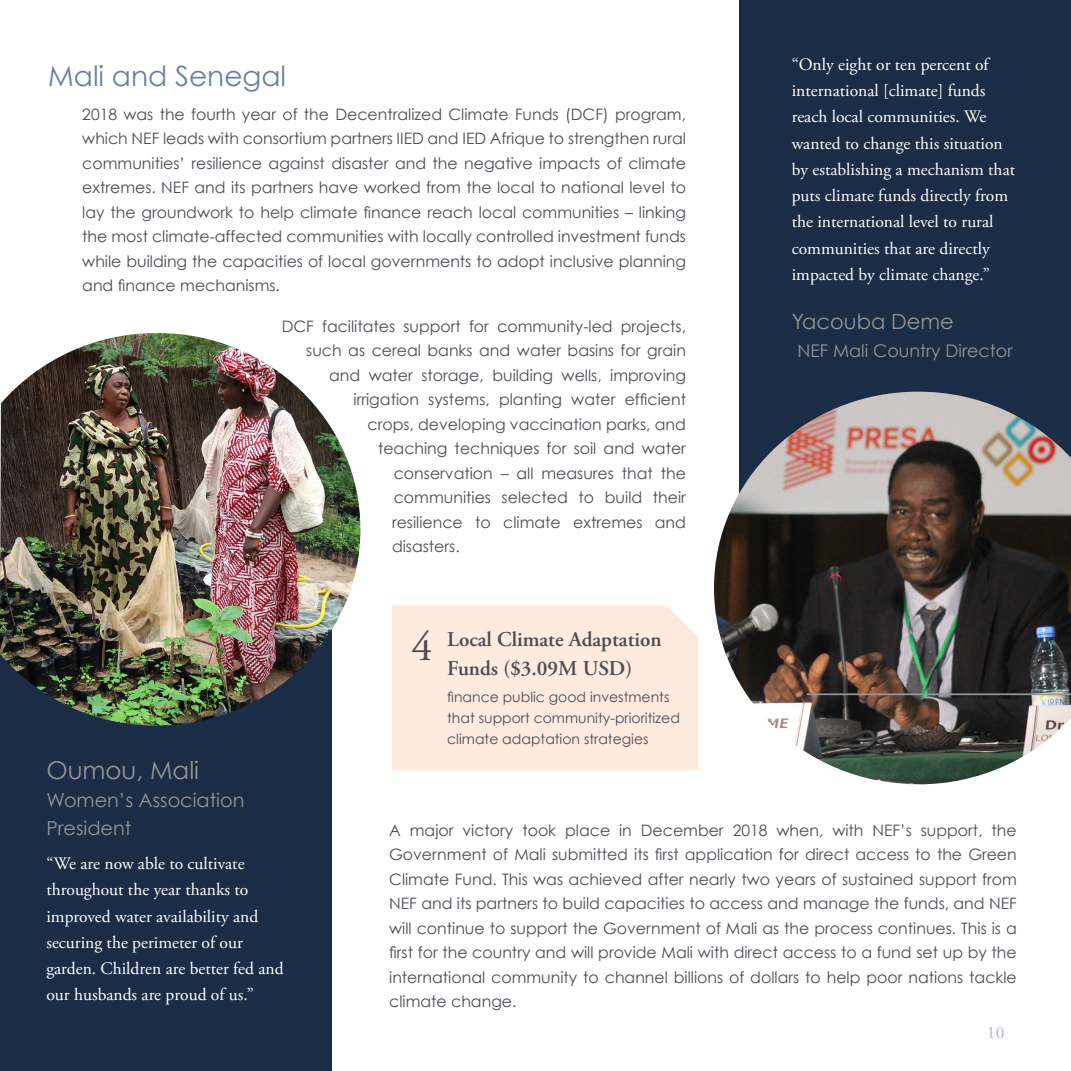
<style>
.page{position:relative;width:1071px;height:1071px;background:#fff}
.page>*{position:absolute;margin:0;border:0;box-sizing:border-box;transform-origin:0 0}
.Paragraph_Style_1{font:42px "Adobe Garamond Pro";color:#4b4c54}
.t1{font:28px "Century Gothic";color:#697ea7}
.t2{font:24.5px "Century Gothic";color:#939598}
.Paragraph_Style_3{font:600 21px/29.8px "Adobe Garamond Pro";color:#4b4c54}
.Paragraph_Style_3-2{font:21px "Century Gothic";color:#939598}
.t3{font:19.25px/28px "Century Gothic";color:#939598}
.Paragraph_Style_3-3{font:17.5px/26.2px "Adobe Garamond Pro";color:#fff}
.Paragraph_Style_3-4{font:17.5px "Century Gothic";color:#939598}
.t4{font:17.5px "Adobe Garamond Pro";color:#b3b4cc}
.Paragraph_Style_3-5{font:15.75px/24.5px "Century Gothic";color:#4b4c54;text-align:justify}
.Paragraph_Style_3-6{font:14px/21px "Century Gothic";color:#4b4c54}
</style>
<div class="page">
<div style="left:739px;top:0;width:332px;height:571px;background:#1b2c46"></div>
<div style="left:0;top:559px;width:332px;height:512px;background:#1b2c46"></div>
<img style="left:714px;top:392px;width:357px;height:392px">
<img style="left:0;top:333px;width:360px;height:393px">
<hr style="left:807px;top:693px;width:264px;height:2px;background:#939598">
<div style="left:392px;top:605px;width:306px;height:165px;background:#feebde"></div>
<p class="t1" style="left:48px;top:58px;width:239px">Mali and Senegal</p>
<p class="Paragraph_Style_3-3" style="left:792px;top:52px;width:225px">“Only eight or ten percent of international [climate] funds reach local communities. We wanted to change this situation by establishing a mechanism that puts climate funds directly from the international level to rural communities that are directly impacted by climate change.”</p>
<p class="Paragraph_Style_3-5" style="left:82px;top:102px;width:605px">2018 was the fourth year of the Decentralized Climate Funds (DCF) program, which NEF leads with consortium partners IIED and IED Afrique to strengthen rural communities’ resilience against disaster and the negative impacts of climate extremes. NEF and its partners have worked from the local to national level to lay the groundwork to help climate finance reach local communities – linking the most climate-affected communities with locally controlled investment funds while building the capacities of local governments to adopt inclusive planning and finance mechanisms.</p>
<p class="Paragraph_Style_3-5" style="left:282px;top:313px;width:406px">DCF facilitates support for community-led projects,</p>
<p class="Paragraph_Style_3-5" style="left:306px;top:338px;width:381px">such as cereal banks and water basins for grain</p>
<p class="Paragraph_Style_3-5" style="left:329px;top:362px;width:358px">and water storage, building wells, improving</p>
<p class="Paragraph_Style_3-5" style="left:354px;top:387px;width:334px">irrigation systems, planting water efficient</p>
<p class="Paragraph_Style_3-5" style="left:368px;top:411px;width:320px">crops, developing vaccination parks, and</p>
<p class="Paragraph_Style_3-5" style="left:378px;top:436px;width:309px">teaching techniques for soil and water</p>
<p class="Paragraph_Style_3-5" style="left:394px;top:460px;width:294px">conservation – all measures that the</p>
<p class="Paragraph_Style_3-5" style="left:394px;top:485px;width:294px">communities selected to build their</p>
<p class="Paragraph_Style_3-5" style="left:392px;top:509px;width:296px">resilience to climate extremes and</p>
<p class="Paragraph_Style_3-5" style="left:392px;top:534px;width:69px">disasters.</p>
<p class="Paragraph_Style_3-2" style="left:792px;top:309px;width:164px">Yacouba Deme</p>
<p class="Paragraph_Style_3-4" style="left:798px;top:340px;width:217px">NEF Mali Country Director</p>
<p class="t2" style="left:46px;top:755px;width:154px">Oumou, Mali</p>
<p class="t3" style="left:46px;top:786px;width:200px">Women’s Association<br>President</p>
<p class="Paragraph_Style_3-3" style="left:46px;top:851px;width:239px">“We are now able to cultivate throughout the year thanks to improved water availability and securing the perimeter of our garden. Children are better fed and our husbands are proud of us.”</p>
<p class="Paragraph_Style_1" style="left:411px;top:621px;width:22px">4</p>
<p class="Paragraph_Style_3" style="left:447px;top:624px;width:216px">Local Climate Adaptation<br>Funds ($3.09M USD)</p>
<p class="Paragraph_Style_3-6" style="left:447px;top:686px;width:234px">finance public good investments that support community-prioritized climate adaptation strategies</p>
<p class="Paragraph_Style_3-5" style="left:389px;top:817px;width:629px">A major victory took place in December 2018 when, with NEF’s support, the Government of Mali submitted its first application for direct access to the Green Climate Fund. This was achieved after nearly two years of sustained support from NEF and its partners to build capacities to access and manage the funds, and NEF will continue to support the Government of Mali as the process continues. This is a first for the country and will provide Mali with direct access to a fund set up by the international community to channel billions of dollars to help poor nations tackle climate change.</p>
<p class="t4" style="left:987px;top:1022px;width:19px">10</p>
</div>
